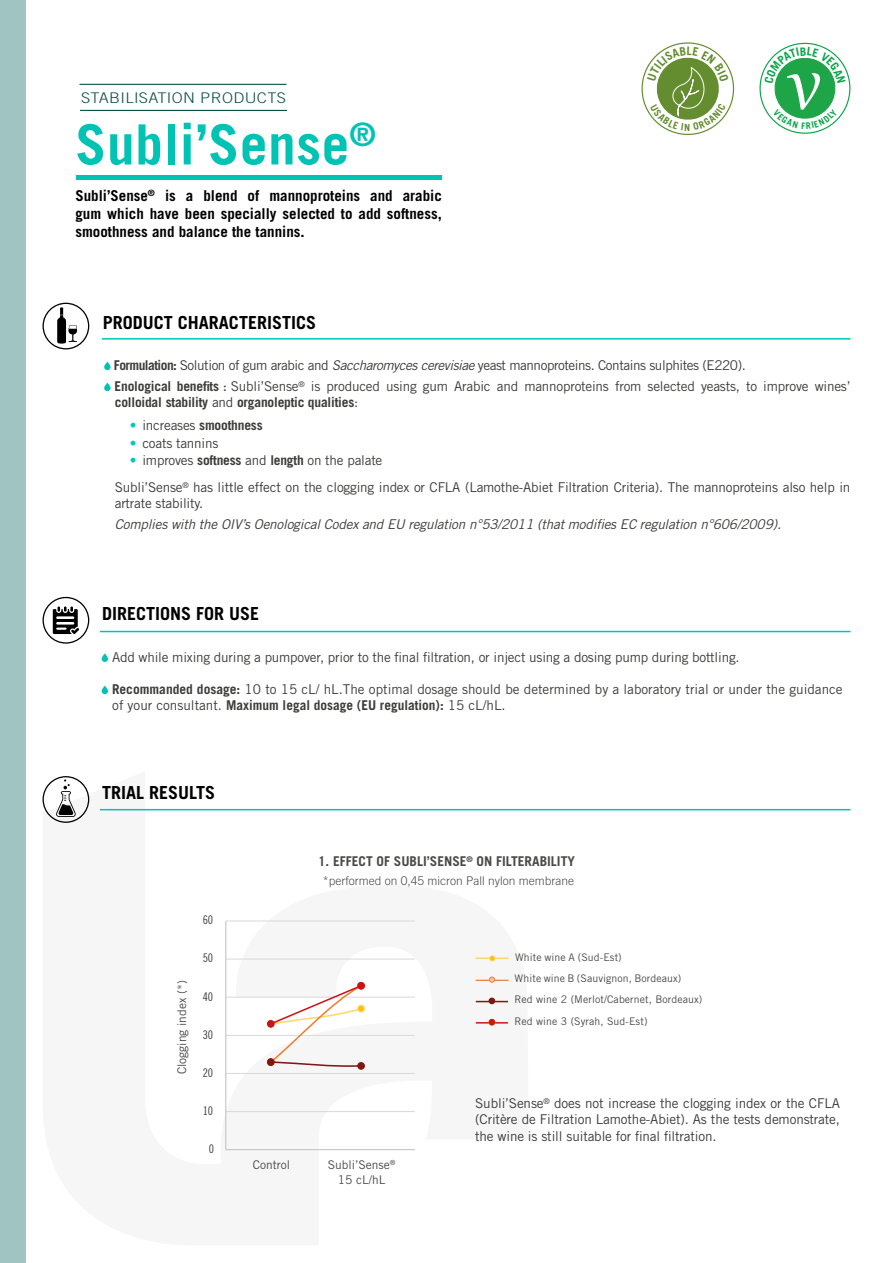
<style>
.page{position:relative;width:893px;height:1263px;background:#fff}
.page>*{position:absolute;margin:0;border:0;box-sizing:border-box;transform-origin:0 0}
.t1{font:700 55.5px "Trade Gothic LT Std";letter-spacing:.01em;color:#00c3b4}
.t2{font:700 18px "Trade Gothic LT Std";color:#000}
.t3{font:700 15px/18px "Trade Gothic LT Std";color:#000;text-align:justify}
.t4{font:300 14.7px "Trade Gothic LT Std";letter-spacing:.02em;color:#0c504c;scale:1.12 1}
.t5{font:13.5px/16.2px "Trade Gothic LT Std";letter-spacing:-.015em;color:#3c3c3b}
.t6{font:italic 13.5px "Trade Gothic LT Std";letter-spacing:-.015em;color:#3c3c3b}
.t7{font:700 13.5px "Trade Gothic LT Std";letter-spacing:-.015em;color:#3c3c3b}
.t8{font:700 13.5px "Trade Gothic LT Std";color:#4a4a49}
.t9{font:12px/14.4px "Trade Gothic LT Std";color:#4a4a49;text-align:center}
.t10{font:300 12px "Trade Gothic LT Std";color:#4a4a49}
.t11{font:11.85px "Trade Gothic LT Std Cn 18";color:#3c3c3b}
.t12{font:10.5px/21.1px "Trade Gothic LT Std";letter-spacing:.01em;color:#4a4a49}
.s1{font-weight:700}
.s2{font-style:italic}
.s3{font-family:"Trade Gothic LT Std Bd Cn 20"}
.s4{font-weight:400}
.s5{font-weight:400;color:#00cabb}
.s6{color:#00cabb}
</style>
<div class="page">
<svg style="left:89px;top:796px;width:440px;height:355px"></svg>
<div style="left:0;top:0;width:26px;height:1263px;background:#9fc4c2"></div>
<svg style="left:104px;top:362px;width:7px;height:8px"></svg>
<svg style="left:104px;top:383px;width:7px;height:8px"></svg>
<svg style="left:43px;top:303px;width:46px;height:46px"></svg>
<hr style="left:102px;top:338px;width:748px;height:2px;background:#00c3b4">
<svg style="left:102px;top:653px;width:6px;height:9px"></svg>
<div style="left:102px;top:686px;width:6px;height:8px;background:#00c3b4;border-radius:3px"></div>
<svg style="left:43px;top:597px;width:46px;height:47px"></svg>
<hr style="left:100px;top:631px;width:750px;height:1px;background:#00c3b4">
<hr style="left:76px;top:175px;width:366px;height:4px;background:#00c3b4">
<hr style="left:100px;top:809px;width:750px;height:1px;background:#00c3b4">
<svg style="left:43px;top:776px;width:46px;height:47px"></svg>
<hr style="left:226px;top:921px;width:189px;height:1px;background:#dad9d9">
<hr style="left:226px;top:959px;width:189px;height:1px;background:#dad9d9">
<hr style="left:226px;top:997px;width:189px;height:1px;background:#dad9d9">
<hr style="left:226px;top:1035px;width:189px;height:1px;background:#dad9d9">
<hr style="left:226px;top:1073px;width:189px;height:1px;background:#dad9d9">
<hr style="left:226px;top:1111px;width:189px;height:1px;background:#dad9d9">
<hr style="left:225px;top:921px;width:1px;height:229px;background:#c0bfbf">
<hr style="left:226px;top:1149px;width:189px;height:1px;background:#c0bfbf">
<div style="left:357px;top:1005px;width:8px;height:7px;border:1px solid #ffd967;border-radius:50%"></div>
<div style="left:267px;top:1058px;width:7px;height:8px;border:1px solid #801710;border-radius:50%"></div>
<div style="left:357px;top:1062px;width:8px;height:7px;border:1px solid #801710;border-radius:50%"></div>
<svg style="left:269px;top:984px;width:94px;height:83px"></svg>
<div style="left:267px;top:1020px;width:7px;height:7px;background:#cc1417;border-radius:50%"></div>
<div style="left:267px;top:1020px;width:7px;height:7px;border:1px solid #cc1417;border-radius:50%"></div>
<div style="left:358px;top:982px;width:6px;height:7px;background:#cc1417;border-radius:50%"></div>
<div style="left:357px;top:982px;width:8px;height:7px;border:1px solid #cc1417;border-radius:50%"></div>
<hr style="left:80px;top:84px;width:206px;height:1px;background:#0c504c">
<hr style="left:80px;top:110px;width:207px;height:1px;background:#0c504c">
<hr style="left:476px;top:980px;width:32px;height:1px;background:#ed7d32">
<svg style="left:489px;top:977px;width:6px;height:5px"></svg>
<hr style="left:476px;top:1001px;width:32px;height:1px;background:#801710">
<div style="left:489px;top:997px;width:6px;height:7px;border:2px solid #801710;border-radius:50%"></div>
<svg style="left:489px;top:998px;width:5px;height:5px"></svg>
<hr style="left:476px;top:1022px;width:32px;height:1px;background:#cb161a">
<svg style="left:489px;top:1019px;width:6px;height:6px"></svg>
<hr style="left:476px;top:957px;width:32px;height:2px;background:#fed867">
<svg style="left:489px;top:955px;width:6px;height:6px"></svg>
<svg style="left:641px;top:42px;width:93px;height:93px"></svg>
<svg style="left:759px;top:42px;width:91px;height:92px"></svg>
<p class="t4" style="left:81px;top:89px;width:185px">STABILISATION PRODUCTS</p>
<h1 class="t1" style="left:75px;top:111px;width:302px">Subli’Sense<sup>®</sup></h1>
<p class="t3" style="left:75px;top:187px;width:368px">Subli’Sense<sup>®</sup> is a blend of mannoproteins and arabic gum which have been specially selected to add softness, smoothness and balance the tannins.</p>
<h2 class="t2" style="left:103px;top:311px;width:215px">PRODUCT CHARACTERISTICS</h2>
<p class="t5" style="left:114px;top:355px;width:738px;line-height:21px"><span class="s1">Formulation:</span> Solution of gum arabic and <span class="s2">Saccharomyces cerevisiae</span> yeast mannoproteins. Contains sulphites (E220).<br><span class="s1">Enological benefits</span> <span class="s3">:</span> Subli’Sense<sup>®</sup> is produced using gum Arabic and mannoproteins from selected yeasts, to improve wines’</p>
<p class="t7" style="left:115px;top:394px;width:245px">colloidal stability <span class="s4">and</span> organoleptic qualities<span class="s4">:</span></p>
<p class="t7" style="left:130px;top:417px;width:135px"><span class="s5">•</span> <span class="s4">increases</span> smoothness</p>
<p class="t5" style="left:130px;top:434px;width:90px"><span class="s6">•</span> coats tannins</p>
<p class="t5" style="left:115px;top:447px;width:737px;line-height:26.7px;text-indent:15px"><span class="s6">•</span> improves <span class="s1">softness</span> and <span class="s1">length</span> on the palate<br>Subli’Sense<sup>®</sup> has little effect on the clogging index or CFLA (Lamothe-Abiet Filtration Criteria). The mannoproteins also help in</p>
<p class="t5" style="left:115px;top:495px;width:90px">artrate stability.</p>
<p class="t6" style="left:115px;top:516px;width:668px">Complies with the OIV’s Oenological Codex and EU regulation n°53/2011 (that modifies EC regulation n°606/2009).</p>
<h2 class="t2" style="left:102px;top:603px;width:159px">DIRECTIONS FOR USE</h2>
<p class="t5" style="left:112px;top:649px;width:629px">Add while mixing during a pumpover, prior to the final filtration, or inject using a dosing pump during bottling.</p>
<p class="t5" style="left:112px;top:681px;width:732px"><span class="s1">Recommanded dosage:</span> 10 to 15 cL/ hL.The optimal dosage should be determined by a laboratory trial or under the guidance of your consultant. <span class="s1">Maximum legal dosage (EU regulation):</span> 15 cL/hL.</p>
<h2 class="t2" style="left:102px;top:781px;width:115px">TRIAL RESULTS</h2>
<p class="t11" style="left:203px;top:913px;width:12px">60</p>
<p class="t9" style="left:174px;top:1074px;width:95px;rotate:-90deg">Clogging index (*)</p>
<p class="t11" style="left:203px;top:951px;width:12px">50</p>
<p class="t11" style="left:203px;top:989px;width:12px">40</p>
<p class="t11" style="left:203px;top:1027px;width:12px">30</p>
<p class="t11" style="left:203px;top:1065px;width:12px">20</p>
<p class="t11" style="left:203px;top:1104px;width:12px">10</p>
<p class="t11" style="left:209px;top:1142px;width:7px">0</p>
<p class="t8" style="left:318px;top:853px;width:258px">1. EFFECT OF SUBLI’SENSE<sup>®</sup> ON FILTERABILITY</p>
<p class="t10" style="left:323px;top:873px;width:253px">*performed on 0,45 micron Pall nylon membrane</p>
<p class="t12" style="left:514px;top:947px;width:189px">White wine A (Sud-Est)<br>White wine B (Sauvignon, Bordeaux)<br>Red wine 2 (Merlot/Cabernet, Bordeaux)<br>Red wine 3 (Syrah, Sud-Est)</p>
<p class="t9" style="left:253px;top:1157px;width:39px">Control</p>
<p class="t9" style="left:328px;top:1157px;width:69px">Subli’Sense<sup>®<br></sup>15 cL/hL</p>
<p class="t5" style="left:475px;top:1095px;width:366px;text-align:justify">Subli’Sense<sup>®</sup> does not increase the clogging index or the CFLA (Critère de Filtration Lamothe-Abiet). As the tests demonstrate, the wine is still suitable for final filtration.</p>
</div>
